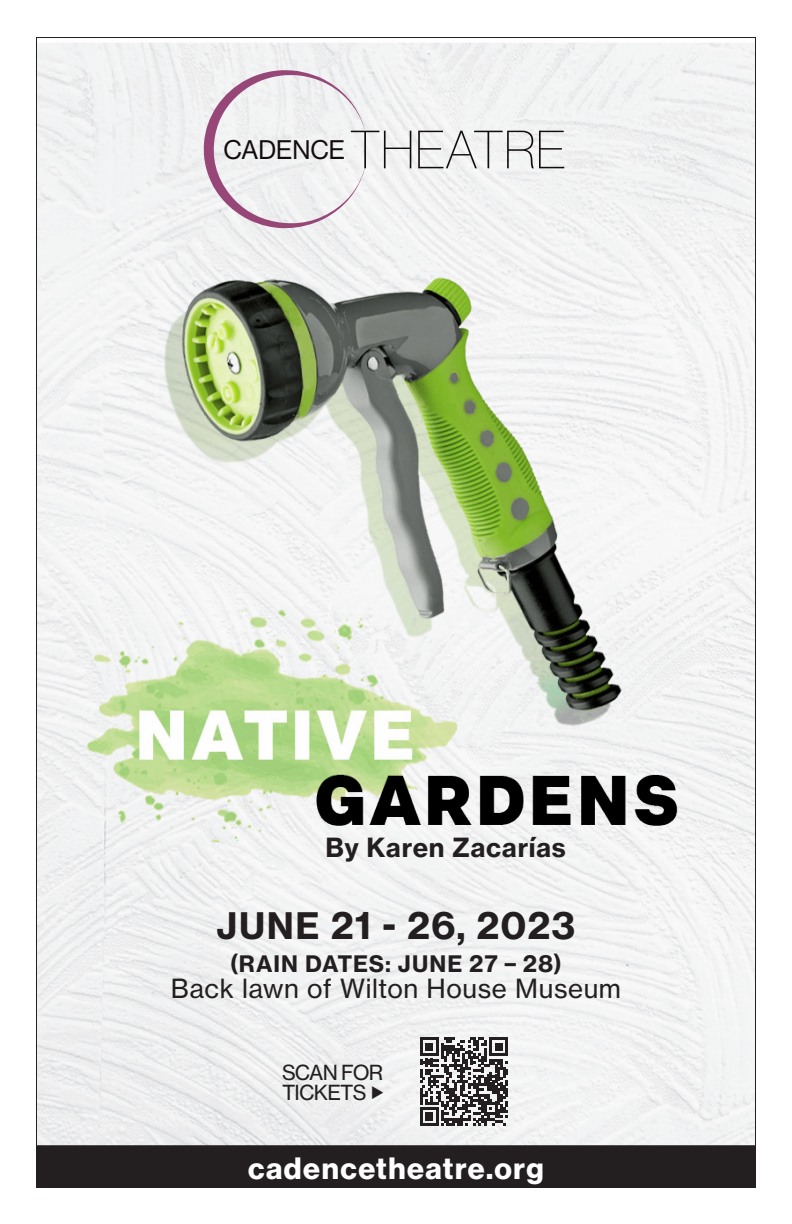
<style>
.page{position:relative;width:792px;height:1224px;background:#fff}
.page>*{position:absolute;margin:0;border:0;box-sizing:border-box;transform-origin:0 0}
.Donor_-_Category{font:36px "N Haas Grotesk TX Pro 75 Bd";letter-spacing:.035em;color:#231f20}
.t1{font:30.2px "N Haas Grotesk DS Pro 75 Bd";letter-spacing:.05em;color:#fff}
.t2{font:26.4px "N Haas Grotesk DS Pro 55 Rg";color:#130c0e}
.Donor_-_Category-2{font:26px "N Haas Grotesk TX Pro 55 Rg";letter-spacing:.02em;color:#231f20}
.Donor_-_Category-3{font:26px "N Haas Grotesk TX Pro 75 Bd";letter-spacing:.025em;color:#231f20}
.Donor_-_Category-4{font:22.4px "N Haas Grotesk TX Pro 75 Bd";letter-spacing:.04em;color:#231f20}
.Donor_-_Category-5{font:20.4px/20.4px "N Haas Grotesk TX Pro 55 Rg";letter-spacing:-.035em;color:#231f20}
.s1{font-family:"N Haas Grotesk DS Pro 25 Th";font-size:52.6px}
</style>
<div class="page">
<img style="left:38px;top:42px;width:716px;height:1102px">
<img style="left:74px;top:226px;width:660px;height:636px">
<svg style="left:420px;top:1037px;width:88px;height:89px"></svg>
<div style="left:36px;top:1146px;width:720px;height:42px;background:#231f20"></div>
<svg style="left:203px;top:70px;width:162px;height:158px"></svg>
<svg style="left:372px;top:1086px;width:11px;height:13px"></svg>
<p class="t2" style="left:224px;top:135px;width:344px">CADENCE <span class="s1">THEATRE</span></p>
<p class="Donor_-_Category-3" style="left:325px;top:831px;width:242px">By Karen Zacarías</p>
<p class="Donor_-_Category" style="left:216px;top:904px;width:361px">JUNE 21 - 26, 2023</p>
<p class="Donor_-_Category-4" style="left:230px;top:949px;width:333px">(RAIN DATES: JUNE 27 – 28)</p>
<p class="Donor_-_Category-2" style="left:171px;top:972px;width:452px">Back lawn of Wilton House Museum</p>
<p class="Donor_-_Category-5" style="left:282px;top:1062px;width:103px">SCAN FOR<br>TICKETS</p>
<p class="t1" style="left:248px;top:1151px;width:297px">cadencetheatre.org</p>
</div>
